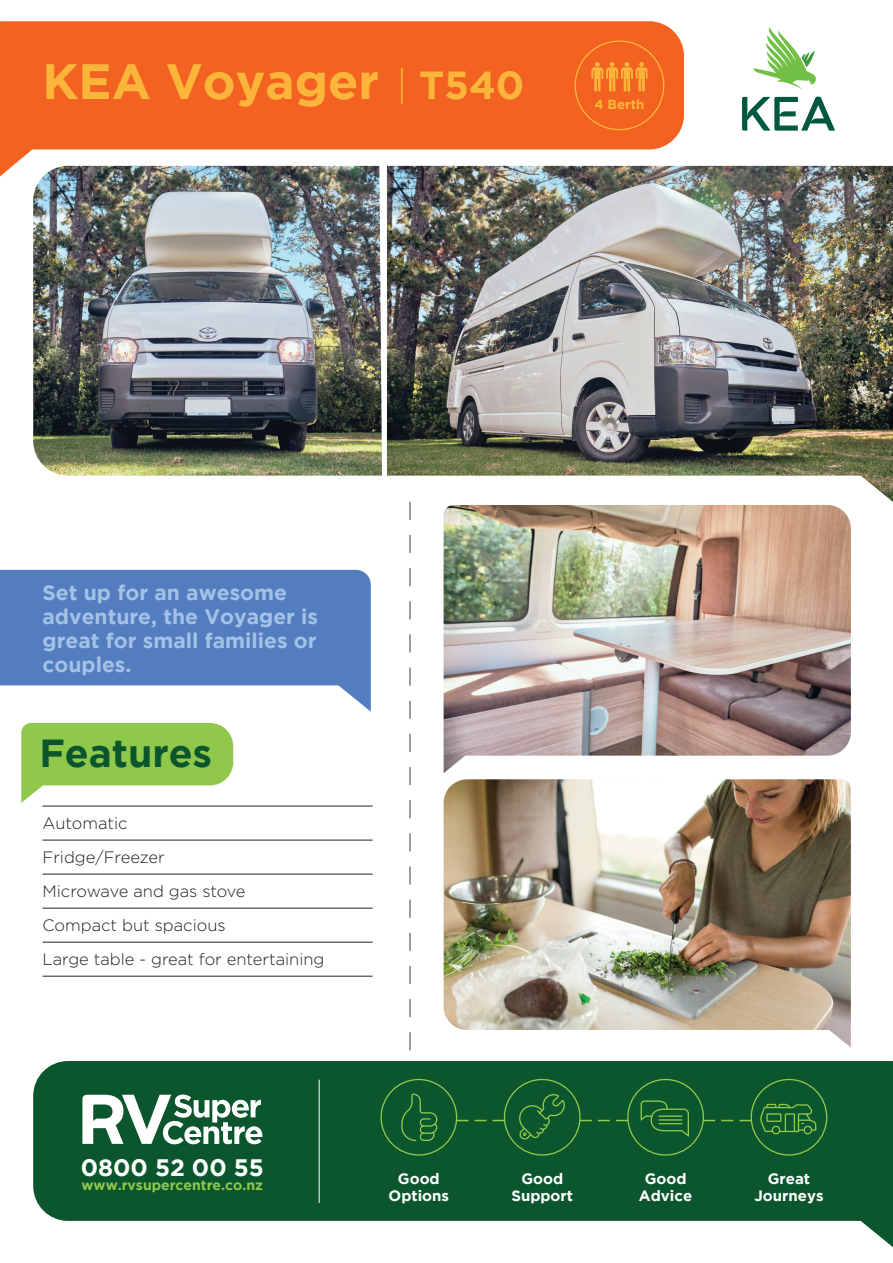
<style>
.page{position:relative;width:893px;height:1263px;background:#fff}
.page>*{position:absolute;margin:0;border:0;box-sizing:border-box;transform-origin:0 0}
.t1{font:700 49.5px "Gotham";color:#fcb53b}
.t2{font:700 39px "Gotham";color:#0c562e}
.t3{font:700 23.85px "Gotham";color:#fff}
.t4{font:700 21px/24px "Gotham";color:#a3c2e5}
.left-inside_highlights_body__bullets{font:300 16.5px "Gotham";color:#231f20}
.t5{font:700 15px "Gotham";color:#fff}
.t6{font:700 13.95px "Gotham";color:#90c84c}
.t7{font:700 13.2px "Gotham";color:#fcb53b}
.s1{font-weight:300;font-size:39px}
.s2{font-size:39px}
</style>
<div class="page">
<svg style="left:409px;top:502px;width:2px;height:548px"></svg>
<svg style="left:33px;top:1061px;width:860px;height:186px;fill:#0c562e"></svg>
<svg style="left:380px;top:1079px;width:447px;height:76px;background:#165e30"></svg>
<hr style="left:319px;top:1079px;width:1px;height:124px;background:#fff">
<svg style="left:82px;top:1094px;width:180px;height:50px"></svg>
<svg style="left:0;top:21px;width:684px;height:156px;background:#f3753b"></svg>
<svg style="left:742px;top:97px;width:93px;height:34px"></svg>
<svg style="left:753px;top:27px;width:63px;height:62px"></svg>
<svg style="left:591px;top:62px;width:57px;height:30px;background:#f6892d"></svg>
<svg style="left:0;top:570px;width:371px;height:142px;fill:#537dbf"></svg>
<hr style="left:43px;top:806px;width:330px;height:1px;background:#231f20">
<hr style="left:43px;top:840px;width:330px;height:1px;background:#231f20">
<hr style="left:43px;top:874px;width:330px;height:1px;background:#231f20">
<hr style="left:43px;top:908px;width:330px;height:1px;background:#231f20">
<hr style="left:43px;top:942px;width:330px;height:1px;background:#231f20">
<hr style="left:43px;top:976px;width:330px;height:1px;background:#231f20">
<svg style="left:21px;top:723px;width:212px;height:80px"></svg>
<img style="left:444px;top:505px;width:407px;height:268px">
<img style="left:444px;top:779px;width:407px;height:268px">
<img style="left:387px;top:166px;width:506px;height:336px">
<img style="left:33px;top:166px;width:349px;height:310px">
<p class="t1" style="left:43px;top:53px;width:483px">KEA Voyager <span class="s1">|</span> <span class="s2">T540</span></p>
<p class="t7" style="left:595px;top:96px;width:51px">4 Berth</p>
<p class="t4" style="left:43px;top:580px;width:277px">Set up for an awesome adventure, the Voyager is great for small families or couples.</p>
<p class="t2" style="left:39px;top:731px;width:174px">Features</p>
<p class="left-inside_highlights_body__bullets" style="left:43px;top:813px;width:87px">Automatic</p>
<p class="left-inside_highlights_body__bullets" style="left:43px;top:847px;width:124px">Fridge/Freezer</p>
<p class="left-inside_highlights_body__bullets" style="left:43px;top:881px;width:205px">Microwave and gas stove</p>
<p class="left-inside_highlights_body__bullets" style="left:43px;top:915px;width:185px">Compact but spacious</p>
<p class="left-inside_highlights_body__bullets" style="left:43px;top:949px;width:283px">Large table - great for entertaining</p>
<p class="t3" style="left:81px;top:1153px;width:185px">0800 52 00 55</p>
<p class="t6" style="left:82px;top:1176px;width:183px">www.rvsupercentre.co.nz</p>
<p class="t5" style="left:398px;top:1170px;width:43px">Good</p>
<p class="t5" style="left:389px;top:1187px;width:62px">Options</p>
<p class="t5" style="left:521px;top:1170px;width:43px">Good</p>
<p class="t5" style="left:511px;top:1187px;width:63px">Support</p>
<p class="t5" style="left:645px;top:1170px;width:43px">Good</p>
<p class="t5" style="left:639px;top:1187px;width:55px">Advice</p>
<p class="t5" style="left:768px;top:1170px;width:44px">Great</p>
<p class="t5" style="left:754px;top:1187px;width:71px">Journeys</p>
</div>
